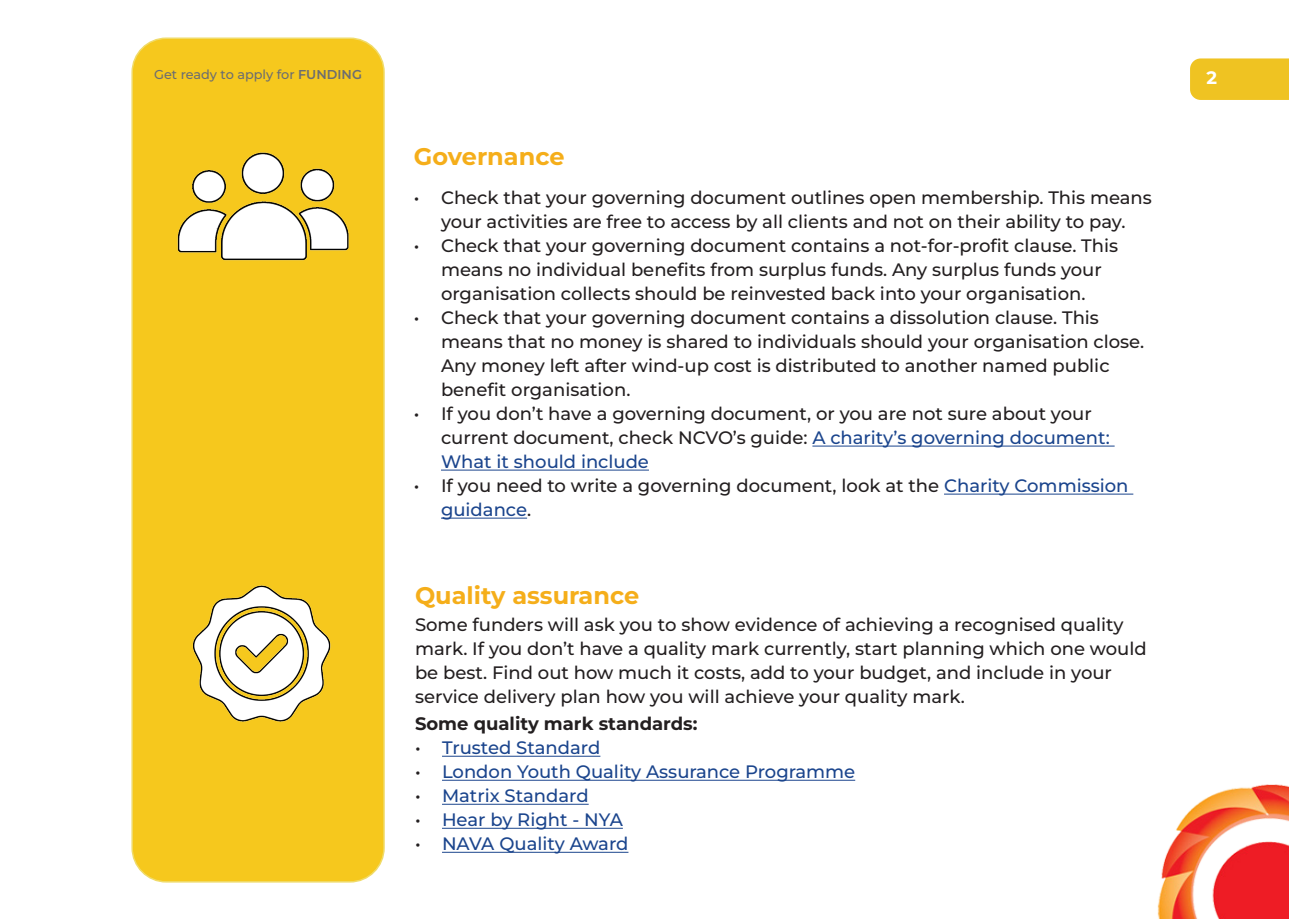
<style>
.page{position:relative;width:1289px;height:919px;background:#fff}
.page>*{position:absolute;margin:0;border:0;box-sizing:border-box;transform-origin:0 0}
.t1{font:700 24px "Montserrat";color:#f5ae1a}
.t2{font:500 18px/24px "Montserrat";color:#231f20}
.t3{font:500 18px "Montserrat";color:#1b458d}
.t4{font:700 18px "Montserrat";color:#231f20}
.t5{font:700 18px "Montserrat";color:#fff}
.t6{font:500 12.9px "Montserrat";color:#6c6d70}
.s1{font-weight:600}
.s2{color:#1b458d}
.s3{color:#231f20}
</style>
<div class="page">
<div style="left:132px;top:38px;width:252px;height:843px;background:#f6c81d;border-radius:34px"></div>
<div style="left:131px;top:37px;width:254px;height:845px;border:2px solid #f0db69;border-radius:34px"></div>
<div style="left:1190px;top:58px;width:98px;height:42px;background:#efc322"></div>
<hr style="left:442px;top:755px;width:158px;height:1px;background:#1b458d">
<hr style="left:442px;top:779px;width:413px;height:1px;background:#1b458d">
<hr style="left:442px;top:803px;width:146px;height:1px;background:#1b458d">
<hr style="left:442px;top:827px;width:181px;height:1px;background:#1b458d">
<hr style="left:442px;top:851px;width:186px;height:1px;background:#1b458d">
<img style="left:192px;top:585px;width:139px;height:137px">
<hr style="left:812px;top:445px;width:302px;height:1px;background:#1b458d">
<hr style="left:441px;top:469px;width:208px;height:1px;background:#1b458d">
<hr style="left:944px;top:493px;width:189px;height:1px;background:#1b458d">
<hr style="left:441px;top:517px;width:86px;height:1px;background:#1b458d">
<img style="left:177px;top:152px;width:172px;height:109px">
<img style="left:1157px;top:784px;width:131px;height:134px">
<p class="t6" style="left:154px;top:66px;width:209px">Get ready to apply for <span class="s1">FUNDING</span></p>
<p class="t1" style="left:414px;top:139px;width:152px">Governance</p>
<p class="t2" style="left:414px;top:185px;width:739px;text-align:center">• Check that your governing document outlines open membership. This means your activities are free to access by all clients and not on their ability to pay.</p>
<p class="t2" style="left:414px;top:233px;width:705px;text-align:center">• Check that your governing document contains a not-for-profit clause. This means no individual benefits from surplus funds. Any surplus funds your organisation collects should be reinvested back into your organisation.</p>
<p class="t2" style="left:441px;top:305px;width:705px;text-indent:-27px">• Check that your governing document contains a dissolution clause. This means that no money is shared to individuals should your organisation close.<br>Any money left after wind-up cost is distributed to another named public benefit organisation.</p>
<p class="t2" style="left:441px;top:401px;width:670px;text-indent:-27px">• If you don’t have a governing document, or you are not sure about your current document, check NCVO’s guide: <span class="s2">A charity’s governing document:<br>What it should include</span></p>
<p class="t2" style="left:441px;top:473px;width:689px;text-indent:-27px">• If you need to write a governing document, look at the <span class="s2">Charity Commission guidance</span>.</p>
<p class="t1" style="left:415px;top:577px;width:226px">Quality assurance</p>
<p class="t2" style="left:415px;top:612px;width:733px">Some funders will ask you to show evidence of achieving a recognised quality mark. If you don’t have a quality mark currently, start planning which one would be best. Find out how much it costs, add to your budget, and include in your service delivery plan how you will achieve your quality mark.</p>
<p class="t4" style="left:415px;top:711px;width:284px">Some quality mark standards:</p>
<p class="t3" style="left:415px;top:735px;width:187px"><span class="s3">•</span> Trusted Standard</p>
<p class="t3" style="left:415px;top:759px;width:442px"><span class="s3">•</span> London Youth Quality Assurance Programme</p>
<p class="t3" style="left:415px;top:783px;width:175px"><span class="s3">•</span> Matrix Standard</p>
<p class="t3" style="left:415px;top:807px;width:209px"><span class="s3">•</span> Hear by Right - NYA</p>
<p class="t3" style="left:415px;top:831px;width:215px"><span class="s3">•</span> NAVA Quality Award</p>
<p class="t5" style="left:1206px;top:64px;width:12px">2</p>
</div>
